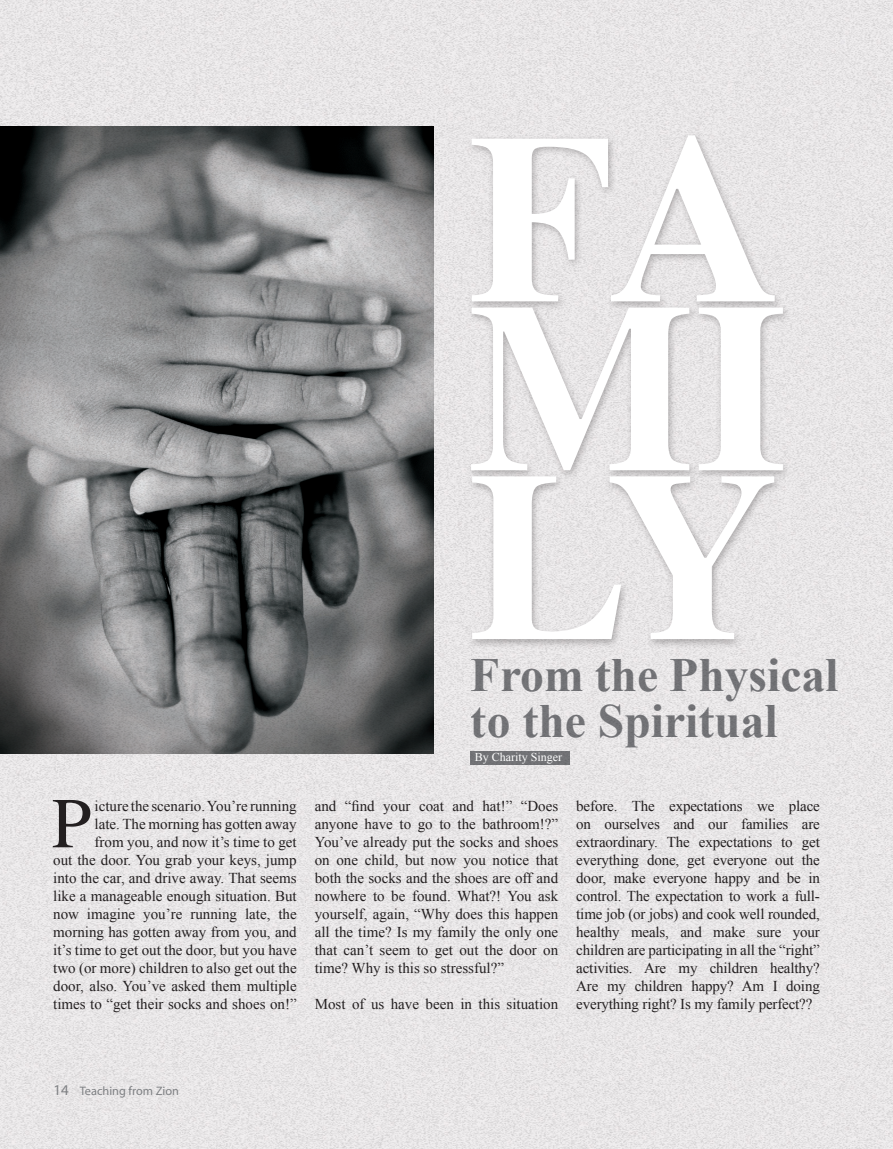
<style>
.page{position:relative;width:893px;height:1149px;background:#fff}
.page>*{position:absolute;margin:0;border:0;box-sizing:border-box;transform-origin:0 0}
.t1{font:700 240.6px/168.8px "Times";color:#fff;text-align:justify}
.t2{font:700 47.55px/46.5px "Times New Roman";color:#7e8083}
.t3{font:15px/18px "Times New Roman";color:#231f20;text-align:justify}
.t4{font:12.3px "Myriad Pro";color:#7e8083}
.t5{font:12px "Times New Roman";color:#fff}
.s1{font-size:15px}
</style>
<div class="page">
<img style="left:0;top:0;width:893px;height:1148px">
<div style="left:466px;top:131px;width:325px;height:517px;background:#231f20;opacity:.31"></div>
<img style="left:0;top:126px;width:434px;height:627px">
<div style="left:471px;top:751px;width:99px;height:13px;background:#727376"></div>
<svg style="left:53px;top:799px;width:37px;height:48px;background:#a29fa0"></svg>
<h1 class="t1" style="left:468px;top:110px;width:322px">FA MI LY</h1>
<h2 class="t2" style="left:471px;top:650px;width:369px">From the Physical to the Spiritual</h2>
<p class="t5" style="left:475px;top:749px;width:89px">By Charity Singer</p>
<p class="t3" style="left:53px;top:796px;width:245px;text-align:right">icture the scenario. You’re running<br>late. The morning has gotten away<br>from you, and now it’s time to get<br>out the door. You grab your keys, jump into the car, and drive away. That seems like a manageable enough situation. But now imagine you’re running late, the morning has gotten away from you, and it’s time to get out the door, but you have two (or more) children to also get out the door, also. You’ve asked them multiple times to “get their socks and shoes on!”</p>
<p class="t3" style="left:315px;top:796px;width:245px">and “find your coat and hat!” “Does anyone have to go to the bathroom!?” You’ve already put the socks and shoes on one child, but now you notice that both the socks and the shoes are off and nowhere to be found. What?! You ask yourself, again, “Why does this happen all the time? Is my family the only one that can’t seem to get out the door on time? Why is this so stressful?”</p>
<p class="t3" style="left:315px;top:994px;width:245px">Most of us have been in this situation</p>
<p class="t3" style="left:576px;top:796px;width:245px">before. The expectations we place on ourselves and our families are extraordinary. The expectations to get everything done, get everyone out the door, make everyone happy and be in control. The expectation to work a full&shy;time job (or jobs) and cook well rounded, healthy meals, and make sure your children are participating in all the “right” activities. Are my children healthy?<br>Are my children happy? Am I doing everything right? Is my family perfect??</p>
<p class="t4" style="left:54px;top:1082px;width:127px"><span class="s1">14</span> Teaching from Zion</p>
</div>
